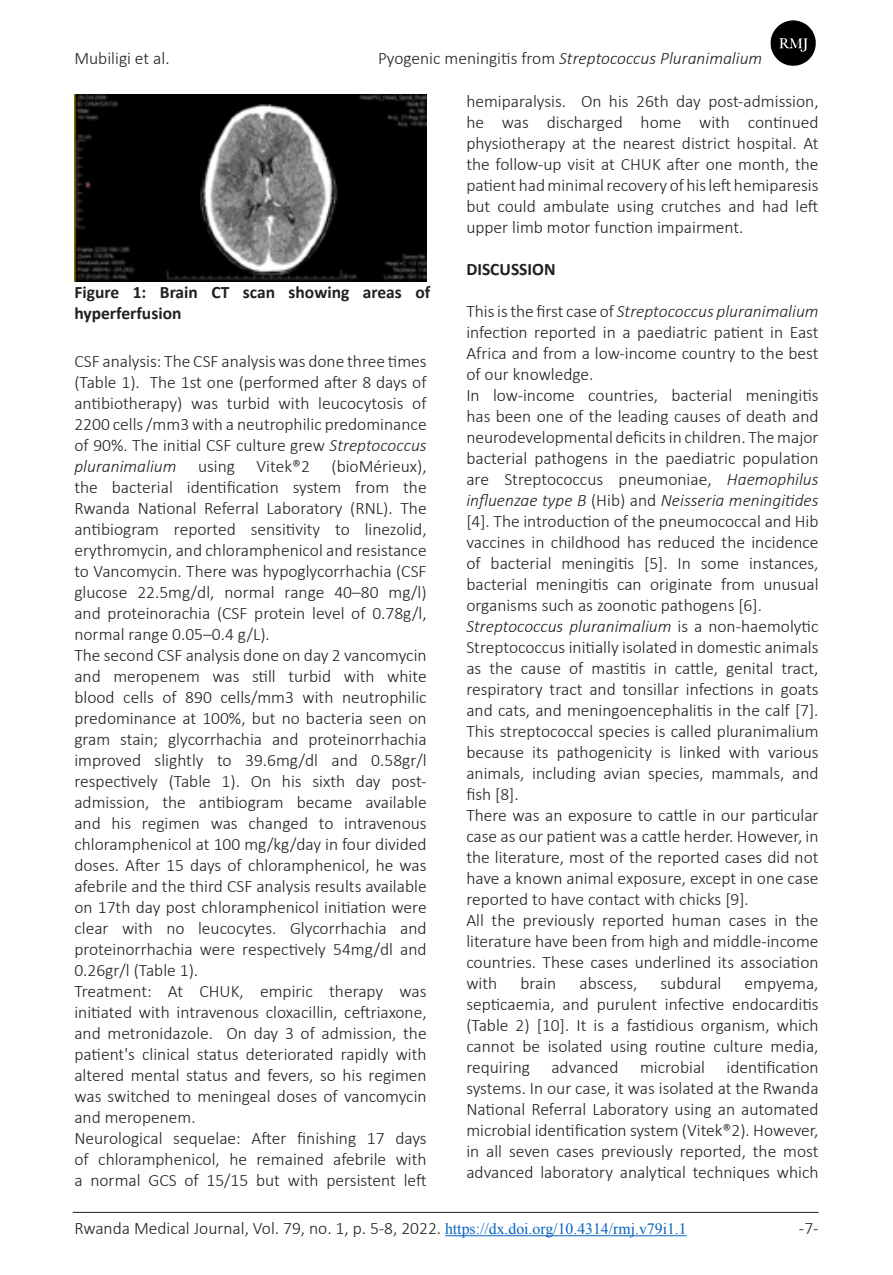
<style>
.page{position:relative;width:893px;height:1275px;background:#fff}
.page>*{position:absolute;margin:0;border:0;box-sizing:border-box;transform-origin:0 0}
.t1{font:300 17.5px/21px "Calibri";color:#231f20;text-align:justify}
.t2{font:700 17.5px/21px "Calibri";color:#231f20}
.t3{font:italic 300 17.5px "Calibri";color:#231f20}
.s1{font-style:normal}
.s2{font-style:italic}
.s3{font-family:"Times New Roman";font-weight:400;font-size:15.75px;color:#0563c1}
</style>
<div class="page">
<hr style="left:445px;top:1235px;width:242px;height:1px;background:#0563c1">
<hr style="left:73px;top:1212px;width:746px;height:1px;background:#231f20">
<img style="left:74px;top:94px;width:353px;height:188px">
<img style="left:770px;top:20px;width:46px;height:46px">
<p class="t1" style="left:74px;top:47px;width:97px">Mubiligi et al.</p>
<p class="t3" style="left:378px;top:47px;width:386px"><span class="s1">Pyogenic meningitis from</span> Streptococcus Pluranimalium</p>
<p class="t2" style="left:74px;top:281px;width:357px">Figure 1: Brain CT scan showing areas of hyperferfusion</p>
<p class="t1" style="left:74px;top:350px;width:354px">CSF analysis: The CSF analysis was done three times (Table 1). The 1st one (performed after 8 days of antibiotherapy) was turbid with leucocytosis of 2200 cells /mm3 with a neutrophilic predominance of 90%. The initial CSF culture grew <span class="s2">Streptococcus pluranimalium</span> using Vitek®2 (bioMérieux), the bacterial identification system from the Rwanda National Referral Laboratory (RNL). The antibiogram reported sensitivity to linezolid, erythromycin, and chloramphenicol and resistance to Vancomycin. There was hypoglycorrhachia (CSF glucose 22.5mg/dl, normal range 40–80 mg/l) and proteinorachia (CSF protein level of 0.78g/l, normal range 0.05–0.4 g/L).</p>
<p class="t1" style="left:74px;top:644px;width:354px">The second CSF analysis done on day 2 vancomycin and meropenem was still turbid with white blood cells of 890 cells/mm3 with neutrophilic predominance at 100%, but no bacteria seen on gram stain; glycorrhachia and proteinorrhachia improved slightly to 39.6mg/dl and 0.58gr/l respectively (Table 1). On his sixth day post&shy;admission, the antibiogram became available and his regimen was changed to intravenous chloramphenicol at 100 mg/kg/day in four divided doses. After 15 days of chloramphenicol, he was afebrile and the third CSF analysis results available on 17th day post chloramphenicol initiation were clear with no leucocytes. Glycorrhachia and proteinorrhachia were respectively 54mg/dl and 0.26gr/l (Table 1).</p>
<p class="t1" style="left:74px;top:980px;width:354px">Treatment: At CHUK, empiric therapy was initiated with intravenous cloxacillin, ceftriaxone, and metronidazole. On day 3 of admission, the patient's clinical status deteriorated rapidly with altered mental status and fevers, so his regimen was switched to meningeal doses of vancomycin and meropenem.</p>
<p class="t1" style="left:74px;top:1127px;width:354px">Neurological sequelae: After finishing 17 days of chloramphenicol, he remained afebrile with a normal GCS of 15/15 but with persistent left</p>
<p class="t1" style="left:466px;top:91px;width:354px">hemiparalysis. On his 26th day post-admission, he was discharged home with continued physiotherapy at the nearest district hospital. At the follow-up visit at CHUK after one month, the patient had minimal recovery of his left hemiparesis but could ambulate using crutches and had left upper limb motor function impairment.</p>
<p class="t2" style="left:466px;top:258px;width:91px">DISCUSSION</p>
<p class="t1" style="left:466px;top:301px;width:354px">This is the first case of <span class="s2">Streptococcus pluranimalium </span>infection reported in a paediatric patient in East Africa and from a low-income country to the best of our knowledge.</p>
<p class="t1" style="left:466px;top:385px;width:354px">In low-income countries, bacterial meningitis has been one of the leading causes of death and neurodevelopmental deficits in children. The major bacterial pathogens in the paediatric population are Streptococcus pneumoniae, <span class="s2">Haemophilus influenzae type B</span> (Hib) and <span class="s2">Neisseria meningitides </span>[4]. The introduction of the pneumococcal and Hib vaccines in childhood has reduced the incidence of bacterial meningitis [5]. In some instances, bacterial meningitis can originate from unusual organisms such as zoonotic pathogens [6].</p>
<p class="t1" style="left:466px;top:616px;width:354px"><span class="s2">Streptococcus pluranimalium</span> is a non-haemolytic Streptococcus initially isolated in domestic animals as the cause of mastitis in cattle, genital tract, respiratory tract and tonsillar infections in goats and cats, and meningoencephalitis in the calf [7].<br>This streptococcal species is called pluranimalium because its pathogenicity is linked with various animals, including avian species, mammals, and fish [8].</p>
<p class="t1" style="left:466px;top:805px;width:354px">There was an exposure to cattle in our particular case as our patient was a cattle herder. However, in the literature, most of the reported cases did not have a known animal exposure, except in one case reported to have contact with chicks [9].</p>
<p class="t1" style="left:466px;top:910px;width:354px">All the previously reported human cases in the literature have been from high and middle-income countries. These cases underlined its association with</p>
<p class="t1" style="left:520px;top:973px;width:37px">brain</p>
<p class="t1" style="left:579px;top:973px;width:59px">abscess,</p>
<p class="t1" style="left:660px;top:973px;width:62px">subdural</p>
<p class="t1" style="left:466px;top:973px;width:354px;text-indent:278px">empyema, septicaemia, and purulent infective endocarditis (Table 2) [10]. It is a fastidious organism, which cannot be isolated using routine culture media, requiring advanced microbial identification systems. In our case, it was isolated at the Rwanda National Referral Laboratory using an automated microbial identification system (Vitek®2). However, in all seven cases previously reported, the most advanced laboratory analytical techniques which</p>
<p class="t1" style="left:74px;top:1217px;width:614px">Rwanda Medical Journal, Vol. 79, no. 1, p. 5-8, 2022. <span class="s3">https://dx.doi.org/10.4314/rmj.v79i1.1</span></p>
<p class="t1" style="left:799px;top:1217px;width:21px">-7-</p>
</div>
